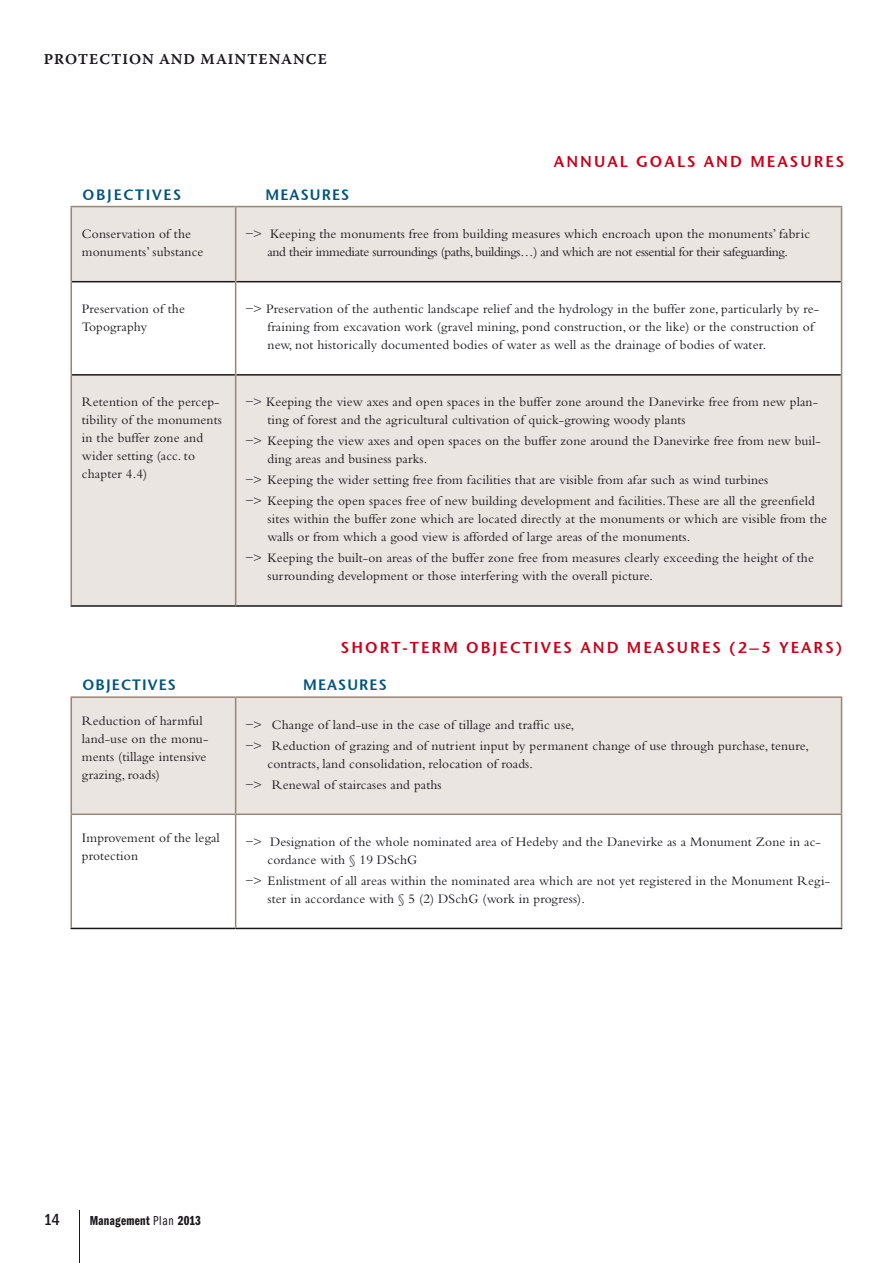
<style>
.page{position:relative;width:893px;height:1263px;background:#fff}
.page>*{position:absolute;margin:0;border:0;box-sizing:border-box;transform-origin:0 0}
.t1{font:500 condensed 16.5px "ITC Franklin Gothic Std";color:#1a171c}
.t2{font:15.75px "Stone Sans Sem ITCTT Semi";letter-spacing:.13em;color:#ca0019}
.t3{font:15px "Stone Sans Sem ITCTT Semi";letter-spacing:.075em;color:#00547c}
.t4{font:15px "Warnock Pro Semibold Capt";letter-spacing:.055em;color:#1a171c}
.t5{font:13.5px/18px "Bembo";letter-spacing:.01em;color:#1a171c}
.t6{font:13.5px/18px "Bembo";letter-spacing:-.025em;color:#1a171c;text-align:center}
.t7{font:13.5px "ITC Franklin Gothic Std Dm Cp";letter-spacing:.025em;color:#1a171c}
.s1{font-family:"ITC Franklin Gothic Std Bk Cp"}
</style>
<div class="page">
<hr style="left:80px;top:1210px;width:1px;height:53px;background:#1a171c">
<svg style="left:72px;top:207px;width:769px;height:398px;fill:#eae5e1"></svg>
<hr style="left:72px;top:281px;width:163px;height:1px;background:#1a171c">
<hr style="left:236px;top:281px;width:605px;height:1px;background:#1a171c">
<hr style="left:72px;top:374px;width:163px;height:2px;background:#1a171c">
<hr style="left:236px;top:374px;width:605px;height:2px;background:#1a171c">
<hr style="left:71px;top:605px;width:165px;height:2px;background:#1a171c">
<hr style="left:236px;top:605px;width:606px;height:2px;background:#1a171c">
<hr style="left:71px;top:206px;width:165px;height:1px;background:#978676">
<hr style="left:71px;top:207px;width:1px;height:75px;background:#978676">
<hr style="left:236px;top:206px;width:606px;height:1px;background:#978676">
<hr style="left:235px;top:207px;width:1px;height:75px;background:#978676">
<hr style="left:841px;top:207px;width:1px;height:75px;background:#978676">
<hr style="left:71px;top:282px;width:1px;height:93px;background:#978676">
<hr style="left:235px;top:282px;width:1px;height:93px;background:#978676">
<hr style="left:841px;top:282px;width:1px;height:93px;background:#978676">
<hr style="left:71px;top:375px;width:1px;height:230px;background:#978676">
<hr style="left:235px;top:375px;width:1px;height:230px;background:#978676">
<hr style="left:841px;top:375px;width:1px;height:230px;background:#978676">
<div style="left:72px;top:698px;width:769px;height:115px;background:#eae5e1"></div>
<hr style="left:71px;top:928px;width:165px;height:1px;background:#1a171c">
<hr style="left:236px;top:928px;width:606px;height:1px;background:#1a171c">
<hr style="left:71px;top:696px;width:165px;height:2px;background:#978676">
<hr style="left:71px;top:698px;width:1px;height:115px;background:#978676">
<hr style="left:236px;top:696px;width:606px;height:2px;background:#978676">
<hr style="left:235px;top:698px;width:1px;height:115px;background:#978676">
<hr style="left:841px;top:698px;width:1px;height:115px;background:#978676">
<hr style="left:71px;top:813px;width:165px;height:2px;background:#978676">
<hr style="left:71px;top:815px;width:1px;height:113px;background:#978676">
<hr style="left:236px;top:813px;width:606px;height:2px;background:#978676">
<hr style="left:235px;top:815px;width:1px;height:113px;background:#978676">
<hr style="left:841px;top:815px;width:1px;height:113px;background:#978676">
<p class="t4" style="left:44px;top:50px;width:285px">PROTECTION AND MAINTENANCE</p>
<p class="t2" style="left:554px;top:148px;width:292px">ANNUAL GOALS AND M EASURES</p>
<p class="t3" style="left:71px;top:182px;width:13px">OB</p>
<p class="t3" style="left:107px;top:182px;width:76px">JECTIVES</p>
<p class="t3" style="left:266px;top:182px;width:85px">M EASURES</p>
<p class="t5" style="left:82px;top:225px;width:123px">Conservation of the monuments’ substance</p>
<p class="t6" style="left:246px;top:225px;width:565px">–&gt; Keeping the monuments free from building measures which encroach upon the monuments’ fabric and their immediate surroundings (paths, buildings…) and which are not essential for their safeguarding.</p>
<p class="t5" style="left:82px;top:300px;width:105px">Preservation of the<br>Topography</p>
<p class="t5" style="left:268px;top:300px;width:553px;text-indent:-21px">–&gt; Preservation of the authentic landscape relief and the hydrology in the buffer zone, particularly by re&shy;fraining from excavation work (gravel mining, pond construction, or the like) or the construction of new, not historically documented bodies of water as well as the drainage of bodies of water.</p>
<p class="t5" style="left:82px;top:393px;width:142px">Retention of the percep&shy;tibility of the monuments in the buffer zone and wider setting (acc. to chapter 4.4)</p>
<p class="t5" style="left:268px;top:393px;width:552px;text-indent:-21px">–&gt; Keeping the view axes and open spaces in the buffer zone around the Danevirke free from new plan&shy;ting of forest and the agricultural cultivation of quick-growing woody plants</p>
<p class="t5" style="left:268px;top:432px;width:555px;text-indent:-21px">–&gt; Keeping the view axes and open spaces on the buffer zone around the Danevirke free from new buil&shy;ding areas and business parks.</p>
<p class="t5" style="left:246px;top:469px;width:570px;line-height:21px">–&gt; Keeping the wider setting free from facilities that are visible from afar such as wind turbines<br>–&gt; Keeping the open spaces free of new building development and facilities. These are all the greenfield</p>
<p class="t5" style="left:268px;top:510px;width:561px">sites within the buffer zone which are located directly at the monuments or which are visible from the walls or from which a good view is afforded of large areas of the monuments.</p>
<p class="t5" style="left:268px;top:549px;width:548px;text-indent:-21px">–&gt; Keeping the built-on areas of the buffer zone free from measures clearly exceeding the height of the surrounding development or those interfering with the overall picture.</p>
<p class="t2" style="left:341px;top:634px;width:503px">SH ORT-TERM OBJECTIVES AND M EASURES (2–5 YEARS)</p>
<p class="t3" style="left:83px;top:673px;width:95px">OBJECTIVES</p>
<p class="t3" style="left:303px;top:673px;width:85px">M EASURES</p>
<p class="t5" style="left:82px;top:711px;width:128px">Reduction of harmful land-use on the monu&shy;ments (tillage intensive grazing, roads)</p>
<p class="t5" style="left:246px;top:714px;width:564px;line-height:21px">–&gt; Change of land-use in the case of tillage and traffic use,<br>–&gt; Reduction of grazing and of nutrient input by permanent change of use through purchase, tenure,</p>
<p class="t5" style="left:246px;top:753px;width:288px;line-height:21px;text-indent:21px">contracts, land consolidation, relocation of roads. –&gt; Renewal of staircases and paths</p>
<p class="t5" style="left:82px;top:828px;width:139px">Improvement of the legal protection</p>
<p class="t5" style="left:268px;top:832px;width:555px;text-indent:-21px">–&gt; Designation of the whole nominated area of Hedeby and the Danevirke as a Monument Zone in ac&shy;cordance with § 19 DSchG</p>
<p class="t5" style="left:268px;top:871px;width:564px;text-indent:-21px">–&gt; Enlistment of all areas within the nominated area which are not yet registered in the Monument Regi&shy;ster in accordance with § 5 (2) DSchG (work in progress).</p>
<p class="t1" style="left:44px;top:1210px;width:18px">14</p>
<p class="t7" style="left:90px;top:1213px;width:113px">Management <span class="s1">Plan</span> 2013</p>
</div>
